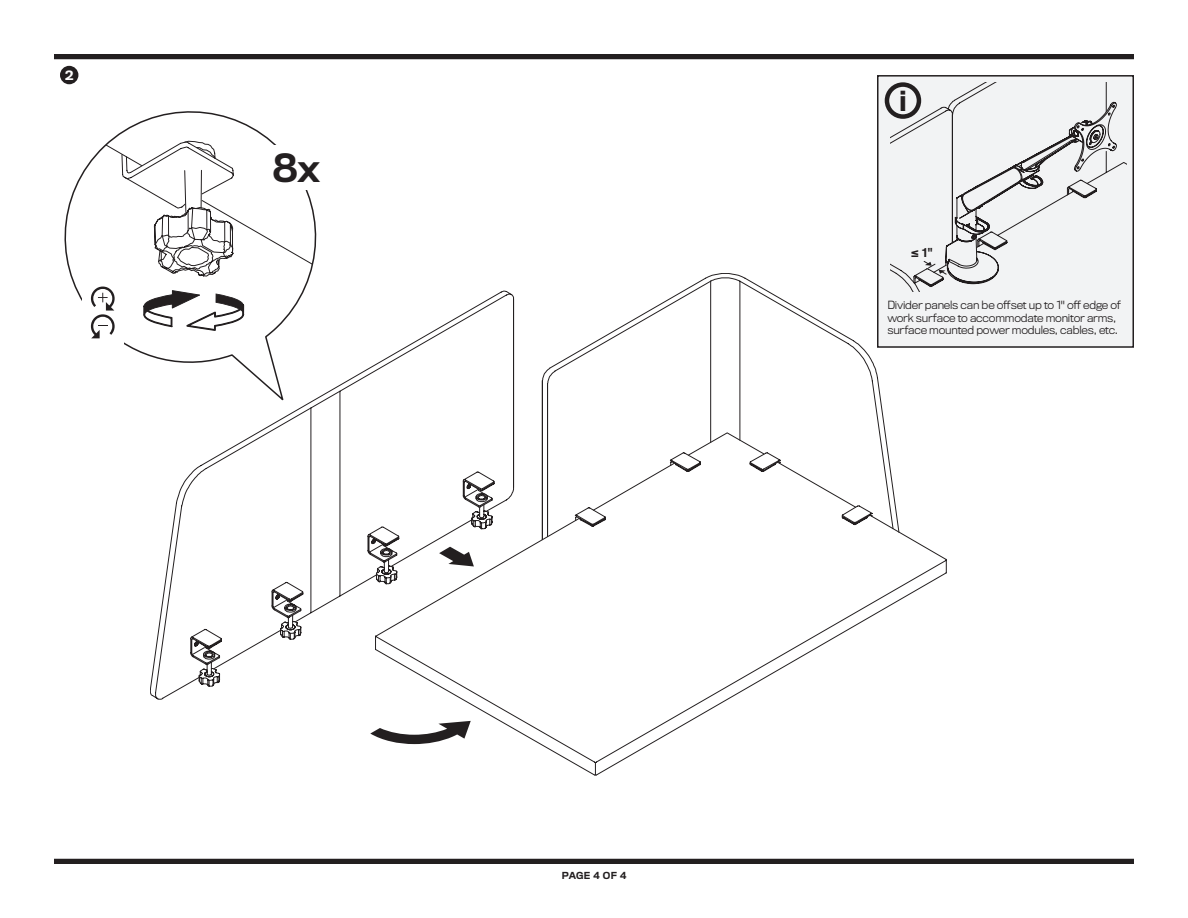
<style>
.page{position:relative;width:1188px;height:918px;background:#fff}
.page>*{position:absolute;margin:0;border:0;box-sizing:border-box;transform-origin:0 0}
.Part_No{font:500 36px "Titling Gothic FB";color:#231f20}
.t1{font:500 27px "Titling Gothic FB";color:#231f20}
.t2{font:700 12.6px "Helvetica";color:#231f20}
.t3{font:500 12px "Titling Gothic FB";color:#fff}
.t4{font:300 10.5px/12.6px "Titling Gothic FB";letter-spacing:-.02em;color:#231f20}
.t5{font:500 9px "Titling Gothic FB";letter-spacing:.035em;color:#231f20}
</style>
<div class="page">
<div style="left:54px;top:54px;width:1080px;height:5px;background:#231f20"></div>
<div style="left:54px;top:859px;width:1080px;height:5px;background:#231f20"></div>
<div style="left:878px;top:76px;width:255px;height:271px;background:#f2f3f4"></div>
<div style="left:877px;top:75px;width:257px;height:273px;border:2px solid #231f20"></div>
<div style="left:885px;top:82px;width:36px;height:37px;border:4px solid #231f20;border-radius:50%"></div>
<svg style="left:890px;top:82px;width:236px;height:85px"></svg>
<svg style="left:890px;top:102px;width:227px;height:189px"></svg>
<svg style="left:682px;top:273px;width:218px;height:18px"></svg>
<svg style="left:150px;top:291px;width:797px;height:484px"></svg>
<svg style="left:370px;top:721px;width:101px;height:23px"></svg>
<svg style="left:190px;top:471px;width:304px;height:216px"></svg>
<div style="left:60px;top:66px;width:18px;height:18px;background:#231f20;border-radius:50%"></div>
<svg style="left:64px;top:111px;width:265px;height:293px"></svg>
<div style="left:271px;top:146px;width:52px;height:44px;background:#fff"></div>
<div style="left:82px;top:277px;width:41px;height:71px;background:#fff"></div>
<svg style="left:91px;top:287px;width:24px;height:51px"></svg>
<p class="t3" style="left:65px;top:68px;width:10px">2</p>
<p class="Part_No" style="left:273px;top:146px;width:49px">8x</p>
<p class="t5" style="left:562px;top:870px;width:66px">PAGE 4 OF 4</p>
<p class="t1" style="left:899px;top:84px;width:9px">i</p>
<p class="t2" style="left:911px;top:242px;width:24px">≤ 1"</p>
<p class="t4" style="left:887px;top:299px;width:235px">Divider panels can be offset up to 1" off edge of work surface to accommodate monitor arms, surface mounted power modules, cables, etc.</p>
</div>
